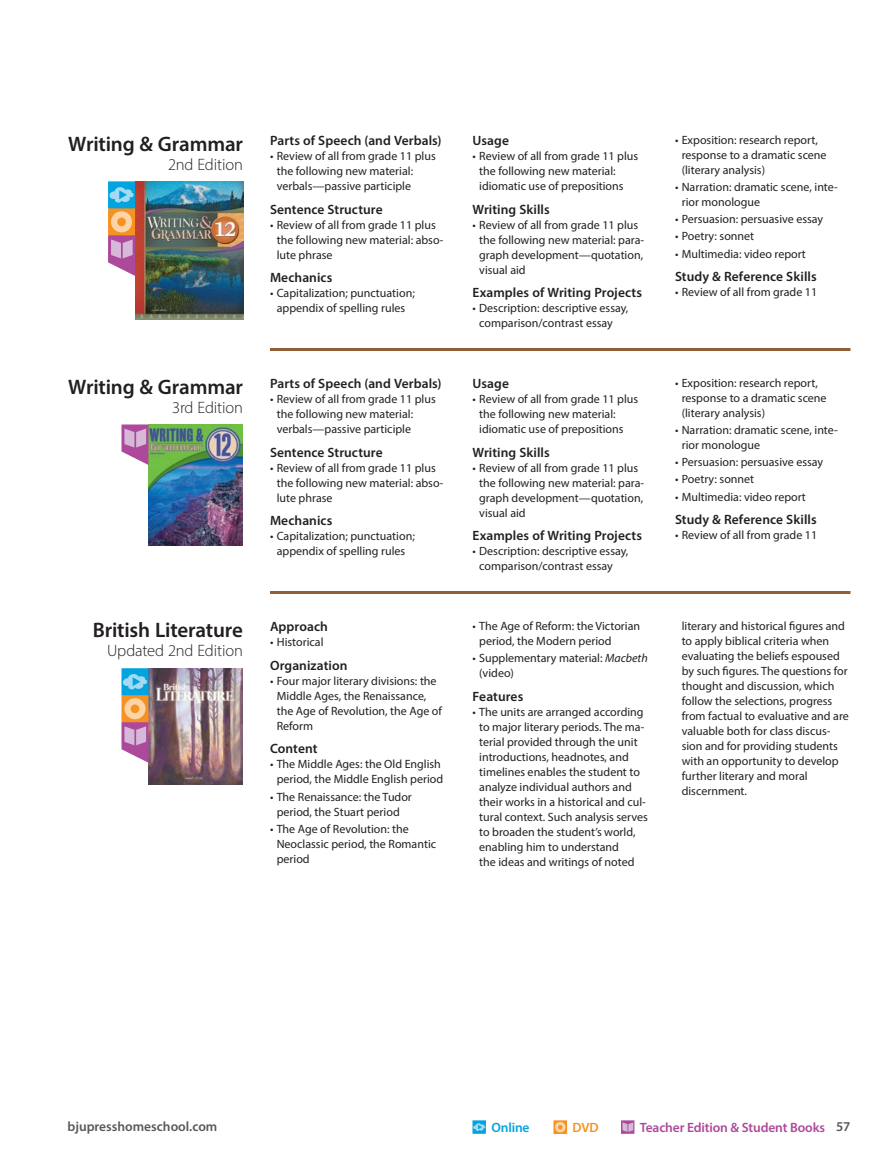
<style>
.page{position:relative;width:891px;height:1161px;background:#fff}
.page>*{position:absolute;margin:0;border:0;box-sizing:border-box;transform-origin:0 0}
.Subject_Title{font:600 21px "Myriad Pro";letter-spacing:-.01em;color:#231f20}
.Subject_Title-2{font:300 16.5px "Myriad Pro";letter-spacing:-.01em;color:#231f20}
.Subhead{font:600 13.5px "Myriad Pro";letter-spacing:.005em;color:#231f20}
.t1{font:600 13.5px "Myriad Pro";letter-spacing:-.01em;color:#ad499b}
.t2{font:600 13.5px "Myriad Pro";color:#57585a}
.t3{font:600 13.5px "Myriad Pro";letter-spacing:-.01em;color:#00a5e0}
.t4{font:600 13.5px "Myriad Pro";color:#f69122}
.t5{font:12px/15px "Myriad Pro";color:#231f20}
.s1{font-style:italic}
.s2{color:#57585a}
</style>
<div class="page">
<div style="left:472px;top:1120px;width:14px;height:14px;background:#00a5e0"></div>
<svg style="left:473px;top:1123px;width:12px;height:8px"></svg>
<svg style="left:554px;top:1120px;width:13px;height:14px"></svg>
<svg style="left:555px;top:1122px;width:11px;height:10px"></svg>
<div style="left:621px;top:1120px;width:13px;height:14px;background:#ad499b"></div>
<svg style="left:622px;top:1122px;width:11px;height:10px"></svg>
<img style="left:148px;top:424px;width:95px;height:122px">
<hr style="left:270px;top:591px;width:580px;height:3px;background:#935f37">
<hr style="left:270px;top:348px;width:580px;height:3px;background:#935f37">
<svg style="left:122px;top:424px;width:26px;height:41px"></svg>
<img style="left:135px;top:182px;width:108px;height:137px">
<svg style="left:108px;top:181px;width:27px;height:95px;background:#aa9eab"></svg>
<img style="left:148px;top:668px;width:95px;height:116px">
<svg style="left:122px;top:668px;width:26px;height:95px;background:#aa9fac"></svg>
<p class="Subject_Title" style="left:68px;top:130px;width:176px">Writing &amp; Grammar</p>
<p class="Subject_Title-2" style="left:168px;top:155px;width:76px">2nd Edition</p>
<p class="Subhead" style="left:270px;top:132px;width:173px">Parts of Speech (and Verbals)</p>
<p class="t5" style="left:277px;top:148px;width:161px;text-indent:-7px">• Review of all from grade 11 plus the following new material: verbals—passive participle</p>
<p class="Subhead" style="left:270px;top:201px;width:114px">Sentence Structure</p>
<p class="t5" style="left:277px;top:217px;width:168px;text-indent:-7px">• Review of all from grade 11 plus the following new material: abso&shy;lute phrase</p>
<p class="Subhead" style="left:270px;top:269px;width:64px">Mechanics</p>
<p class="t5" style="left:270px;top:286px;width:146px;text-align:center">• Capitalization; punctuation; appendix of spelling rules</p>
<p class="Subhead" style="left:472px;top:132px;width:38px">Usage</p>
<p class="t5" style="left:479px;top:148px;width:161px;text-indent:-7px">• Review of all from grade 11 plus the following new material: idiomatic use of prepositions</p>
<p class="Subhead" style="left:472px;top:201px;width:79px">Writing Skills</p>
<p class="t5" style="left:479px;top:217px;width:166px;text-indent:-7px">• Review of all from grade 11 plus the following new material: para&shy;graph development—quotation, visual aid</p>
<p class="Subhead" style="left:472px;top:284px;width:171px">Examples of Writing Projects</p>
<p class="t5" style="left:479px;top:301px;width:151px;text-indent:-7px">• Description: descriptive essay, comparison/contrast essay</p>
<p class="t5" style="left:682px;top:132px;width:146px;text-indent:-7px">• Exposition: research report, response to a dramatic scene (literary analysis)</p>
<p class="t5" style="left:682px;top:179px;width:158px;text-indent:-7px">• Narration: dramatic scene, inte&shy;rior monologue</p>
<p class="t5" style="left:675px;top:212px;width:150px">• Persuasion: persuasive essay</p>
<p class="t5" style="left:675px;top:229px;width:81px">• Poetry: sonnet</p>
<p class="t5" style="left:675px;top:246px;width:132px">• Multimedia: video report</p>
<p class="Subhead" style="left:675px;top:268px;width:143px">Study &amp; Reference Skills</p>
<p class="t5" style="left:675px;top:285px;width:144px">• Review of all from grade 11</p>
<p class="Subject_Title" style="left:68px;top:373px;width:176px">Writing &amp; Grammar</p>
<p class="Subject_Title-2" style="left:172px;top:398px;width:72px">3rd Edition</p>
<p class="Subhead" style="left:270px;top:375px;width:173px">Parts of Speech (and Verbals)</p>
<p class="t5" style="left:277px;top:391px;width:161px;text-indent:-7px">• Review of all from grade 11 plus the following new material: verbals—passive participle</p>
<p class="Subhead" style="left:270px;top:444px;width:114px">Sentence Structure</p>
<p class="t5" style="left:277px;top:460px;width:168px;text-indent:-7px">• Review of all from grade 11 plus the following new material: abso&shy;lute phrase</p>
<p class="Subhead" style="left:270px;top:512px;width:64px">Mechanics</p>
<p class="t5" style="left:270px;top:529px;width:146px;text-align:center">• Capitalization; punctuation; appendix of spelling rules</p>
<p class="Subhead" style="left:472px;top:375px;width:38px">Usage</p>
<p class="t5" style="left:479px;top:391px;width:161px;text-indent:-7px">• Review of all from grade 11 plus the following new material: idiomatic use of prepositions</p>
<p class="Subhead" style="left:472px;top:444px;width:79px">Writing Skills</p>
<p class="t5" style="left:479px;top:460px;width:166px;text-indent:-7px">• Review of all from grade 11 plus the following new material: para&shy;graph development—quotation, visual aid</p>
<p class="Subhead" style="left:472px;top:527px;width:171px">Examples of Writing Projects</p>
<p class="t5" style="left:479px;top:544px;width:151px;text-indent:-7px">• Description: descriptive essay, comparison/contrast essay</p>
<p class="t5" style="left:682px;top:375px;width:146px;text-indent:-7px">• Exposition: research report, response to a dramatic scene (literary analysis)</p>
<p class="t5" style="left:682px;top:422px;width:158px;text-indent:-7px">• Narration: dramatic scene, inte&shy;rior monologue</p>
<p class="t5" style="left:675px;top:455px;width:150px">• Persuasion: persuasive essay</p>
<p class="t5" style="left:675px;top:472px;width:81px">• Poetry: sonnet</p>
<p class="t5" style="left:675px;top:489px;width:132px">• Multimedia: video report</p>
<p class="Subhead" style="left:675px;top:511px;width:143px">Study &amp; Reference Skills</p>
<p class="t5" style="left:675px;top:528px;width:144px">• Review of all from grade 11</p>
<p class="Subject_Title" style="left:93px;top:616px;width:152px">British Literature</p>
<p class="Subject_Title-2" style="left:107px;top:641px;width:137px">Updated 2nd Edition</p>
<p class="Subhead" style="left:270px;top:618px;width:60px">Approach</p>
<p class="t5" style="left:270px;top:634px;width:55px">• Historical</p>
<p class="Subhead" style="left:270px;top:657px;width:79px">Organization</p>
<p class="t5" style="left:277px;top:673px;width:167px;text-indent:-7px">• Four major literary divisions: the<br>Middle Ages, the Renaissance, the Age of Revolution, the Age of<br>Reform</p>
<p class="Subhead" style="left:270px;top:740px;width:49px">Content</p>
<p class="t5" style="left:270px;top:757px;width:175px;text-align:center">• The Middle Ages: the Old English period, the Middle English period</p>
<p class="t5" style="left:270px;top:789px;width:143px;text-align:center">• The Renaissance: the Tudor period, the Stuart period</p>
<p class="t5" style="left:277px;top:821px;width:161px;text-indent:-7px">• The Age of Revolution: the<br>Neoclassic period, the Romantic period</p>
<p class="t5" style="left:479px;top:618px;width:162px;text-indent:-7px">• The Age of Reform: the Victorian period, the Modern period</p>
<p class="t5" style="left:479px;top:650px;width:170px;text-indent:-7px">• Supplementary material: <span class="s1">Macbeth </span>(video)</p>
<p class="Subhead" style="left:472px;top:688px;width:52px">Features</p>
<p class="t5" style="left:479px;top:704px;width:170px;text-indent:-7px">• The units are arranged according to major literary periods. The ma&shy;terial provided through the unit introductions, headnotes, and timelines enables the student to analyze individual authors and their works in a historical and cul&shy;tural context. Such analysis serves to broaden the student’s world, enabling him to understand<br>the ideas and writings of noted</p>
<p class="t5" style="left:682px;top:618px;width:169px">literary and historical figures and to apply biblical criteria when evaluating the beliefs espoused by such figures. The questions for thought and discussion, which follow the selections, progress from factual to evaluative and are valuable both for class discus&shy;sion and for providing students with an opportunity to develop further literary and moral discernment.</p>
<p class="t2" style="left:68px;top:1118px;width:151px">bjupresshomeschool.com</p>
<p class="t3" style="left:491px;top:1119px;width:40px">Online</p>
<p class="t4" style="left:572px;top:1119px;width:28px">DVD</p>
<p class="t1" style="left:640px;top:1119px;width:212px">Teacher Edition &amp; Student Books <span class="s2">57</span></p>
</div>
